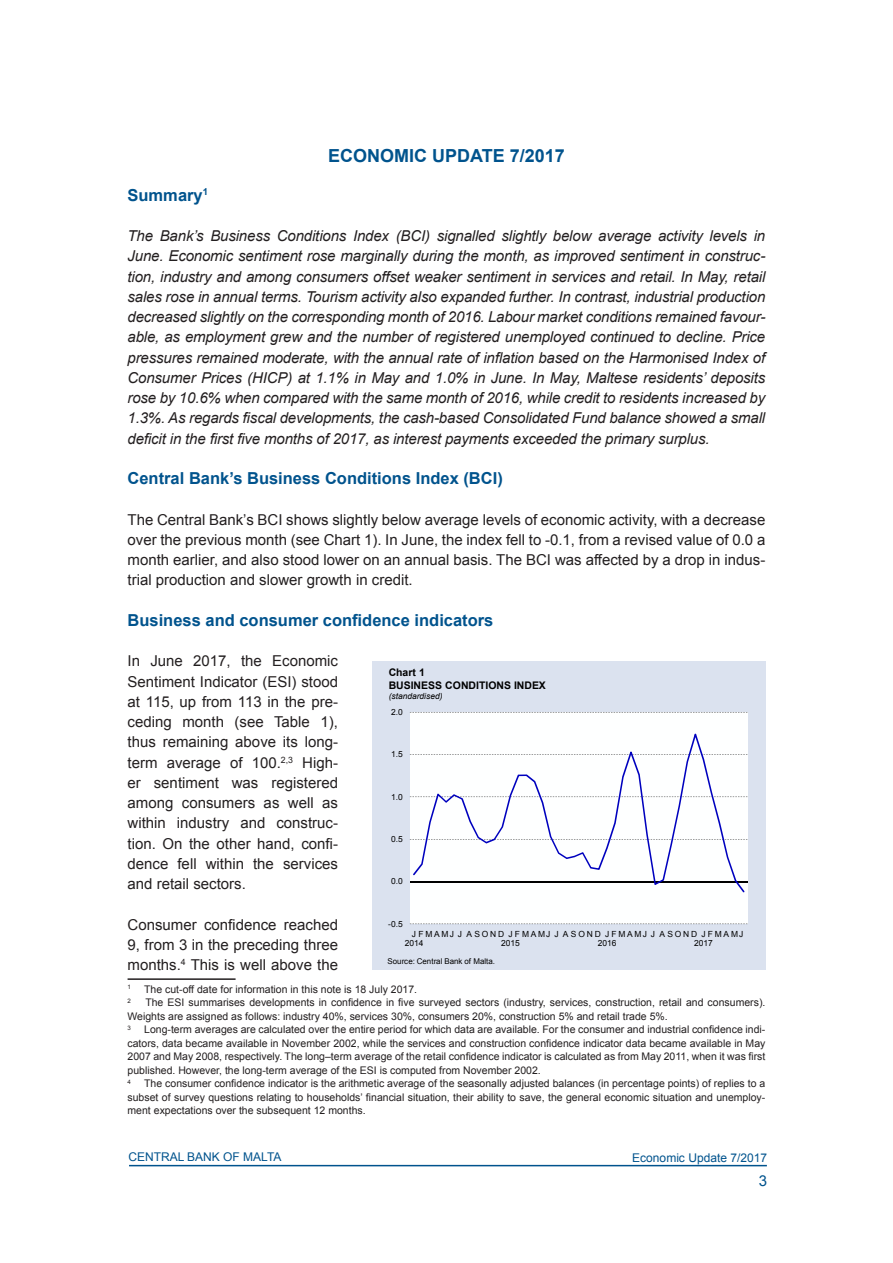
<style>
.page{position:relative;width:893px;height:1263px;background:#fff}
.page>*{position:absolute;margin:0;border:0;box-sizing:border-box;transform-origin:0 0}
.QR_Main_Title{font:700 18px "Arial";color:#00538d}
.QR_Subhead_Level_1{font:700 16.5px "Arial";color:#00538d}
.QR_Normal_Text{font:italic 15px/20.2px "Arial";letter-spacing:-.01em;color:#231f20;text-align:justify}
.QR_Normal_Text-2{font:15px/20.2px "Arial";color:#231f20;text-align:justify}
.t1{font:15px "Arial";color:#00538d}
.t2{font:12px "Arial";color:#00538d}
.QR_Footnote{font:10.5px/13.5px "Arial";color:#231f20;text-align:justify}
.t3{font:700 10.5px/12.1px "Arial";color:#000}
.t4{font:8.4px/9.8px "Arial";letter-spacing:.205em;color:#000}
.t5{font:italic 8.4px "Arial";letter-spacing:-.005em;color:#000}
.t6{font:7.95px "Arial";color:#000}
.QR_Footnote-2{font:6.15px "Arial";color:#231f20}
</style>
<div class="page">
<hr style="left:129px;top:1165px;width:638px;height:1px;background:#00538d">
<div style="left:372px;top:661px;width:393px;height:309px;background:#dbe2ef"></div>
<div style="left:410px;top:712px;width:337px;height:212px;background:#feffff"></div>
<hr style="left:410px;top:881px;width:338px;height:1px;background:#000">
<svg style="left:413px;top:734px;width:331px;height:158px;background:#f2f3f8"></svg>
<hr style="left:128px;top:978px;width:108px;height:2px;background:#231f20">
<p class="QR_Main_Title" style="left:328px;top:144px;width:238px">ECONOMIC UPDATE 7/2017</p>
<p class="QR_Subhead_Level_1" style="left:128px;top:184px;width:82px">Summary<sup>1</sup></p>
<p class="QR_Normal_Text" style="left:128px;top:226px;width:639px">The Bank’s Business Conditions Index (BCI) signalled slightly below average activity levels in June. Economic sentiment rose marginally during the month, as improved sentiment in construc&shy;tion, industry and among consumers offset weaker sentiment in services and retail. In May, retail sales rose in annual terms. Tourism activity also expanded further. In contrast, industrial production decreased slightly on the corresponding month of 2016. Labour market conditions remained favour&shy;able, as employment grew and the number of registered unemployed continued to decline. Price pressures remained moderate, with the annual rate of inflation based on the Harmonised Index of Consumer Prices (HICP) at 1.1% in May and 1.0% in June. In May, Maltese residents’ deposits rose by 10.6% when compared with the same month of 2016, while credit to residents increased by 1.3%. As regards fiscal developments, the cash-based Consolidated Fund balance showed a small deficit in the first five months of 2017, as interest payments exceeded the primary surplus.</p>
<p class="QR_Subhead_Level_1" style="left:128px;top:467px;width:377px">Central Bank’s Business Conditions Index (BCI)</p>
<p class="QR_Normal_Text-2" style="left:128px;top:509px;width:639px">The Central Bank’s BCI shows slightly below average levels of economic activity, with a decrease over the previous month (see Chart 1). In June, the index fell to -0.1, from a revised value of 0.0 a month earlier, and also stood lower on an annual basis. The BCI was affected by a drop in indus&shy;trial production and slower growth in credit.</p>
<p class="QR_Subhead_Level_1" style="left:128px;top:609px;width:367px">Business and consumer confidence indicators</p>
<p class="QR_Normal_Text-2" style="left:128px;top:651px;width:212px">In June 2017, the Economic Sentiment Indicator (ESI) stood at 115, up from 113 in the pre&shy;ceding month (see Table 1), thus remaining above its long&shy;term average of 100.<sup>2,3</sup> High&shy;er sentiment was registered among consumers as well as within industry and construc&shy;tion. On the other hand, confi&shy;dence fell within the services and retail sectors.</p>
<p class="QR_Normal_Text-2" style="left:128px;top:914px;width:212px">Consumer confidence reached 9, from 3 in the preceding three months.<sup>4</sup> This is well above the</p>
<p class="QR_Footnote-2" style="left:128px;top:983px;width:5px">1</p>
<p class="QR_Footnote" style="left:144px;top:982px;width:274px">The cut-off date for information in this note is 18 July 2017.</p>
<p class="QR_Footnote-2" style="left:128px;top:996px;width:5px">2</p>
<p class="t3" style="left:389px;top:667px;width:159px">Chart 1<br>BUSINESS CONDITIONS INDEX</p>
<p class="t5" style="left:389px;top:690px;width:55px">(standardised)</p>
<p class="t4" style="left:391px;top:707px;width:13px">2.0</p>
<p class="t4" style="left:391px;top:750px;width:13px">1.5</p>
<p class="t4" style="left:391px;top:792px;width:13px">1.0</p>
<p class="t4" style="left:391px;top:834px;width:13px">0.5</p>
<p class="t4" style="left:391px;top:877px;width:13px">0.0</p>
<p class="t4" style="left:388px;top:919px;width:16px">-0.5</p>
<p class="t4" style="left:405px;top:929px;width:340px;text-indent:7px">JFMAMJ J ASOND JFMAMJ J ASOND JFMAMJ J ASOND JFMAMJ<br>2014</p>
<p class="t4" style="left:501px;top:939px;width:20px">2015</p>
<p class="t4" style="left:598px;top:939px;width:20px">2016</p>
<p class="t4" style="left:694px;top:939px;width:20px">2017</p>
<p class="t6" style="left:388px;top:955px;width:109px">Source: Central Bank of Malta.</p>
<p class="QR_Footnote" style="left:128px;top:996px;width:639px;text-indent:18px">The ESI summarises developments in confidence in five surveyed sectors (industry, services, construction, retail and consumers).<br>Weights are assigned as follows: industry 40%, services 30%, consumers 20%, construction 5% and retail trade 5%.</p>
<p class="QR_Footnote-2" style="left:128px;top:1023px;width:5px">3</p>
<p class="QR_Footnote" style="left:128px;top:1023px;width:639px;text-indent:17px">Long-term averages are calculated over the entire period for which data are available. For the consumer and industrial confidence indi&shy;cators, data became available in November 2002, while the services and construction confidence indicator data became available in May 2007 and May 2008, respectively. The long–term average of the retail confidence indicator is calculated as from May 2011, when it was first published. However, the long-term average of the ESI is computed from November 2002.</p>
<p class="QR_Footnote-2" style="left:128px;top:1077px;width:5px">4</p>
<p class="QR_Footnote" style="left:128px;top:1077px;width:639px;text-indent:17px">The consumer confidence indicator is the arithmetic average of the seasonally adjusted balances (in percentage points) of replies to a subset of survey questions relating to households’ financial situation, their ability to save, the general economic situation and unemploy&shy;ment expectations over the subsequent 12 months.</p>
<p class="t2" style="left:128px;top:1149px;width:155px">CENTRAL BANK OF MALTA</p>
<p class="t2" style="left:632px;top:1150px;width:136px">Economic Update 7/2017</p>
<p class="t1" style="left:759px;top:1171px;width:10px">3</p>
</div>
